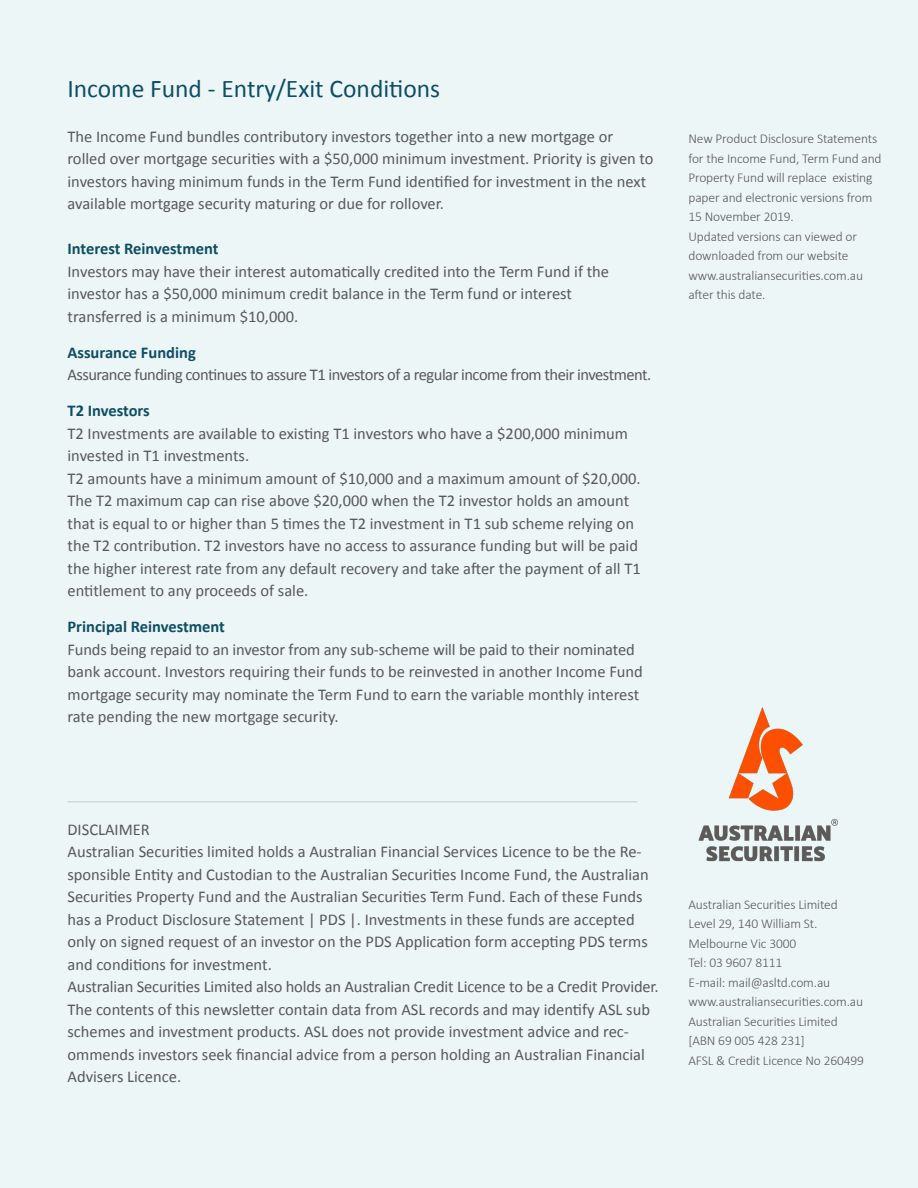
<style>
.page{position:relative;width:918px;height:1188px;background:#edf6f7}
.page>*{position:absolute;margin:0;border:0;box-sizing:border-box;transform-origin:0 0}
.t1{font:25.5px "Calibri";color:#0e4e64}
.t2{font:16.5px/22.5px "Calibri";color:#57585a}
.t3{font:16.5px "Calibri";letter-spacing:-.03em;color:#57585a}
.t4{font:700 16.5px "Calibri";color:#0e4e64}
.t5{font:300 13.5px/19.5px "Calibri";letter-spacing:-.01em;color:#57585a}
</style>
<div class="page">
<hr style="left:68px;top:801px;width:569px;height:1px;background:#57585a">
<img style="left:698px;top:707px;width:140px;height:155px">
<p class="t1" style="left:68px;top:72px;width:374px">Income Fund - Entry/Exit Conditions</p>
<p class="t2" style="left:68px;top:124px;width:588px">The Income Fund bundles contributory investors together into a new mortgage or rolled over mortgage securities with a $50,000 minimum investment. Priority is given to investors having minimum funds in the Term Fund identified for investment in the next available mortgage security maturing or due for rollover.</p>
<p class="t4" style="left:68px;top:238px;width:153px">Interest Reinvestment</p>
<p class="t2" style="left:68px;top:259px;width:543px">Investors may have their interest automatically credited into the Term Fund if the</p>
<p class="t2" style="left:68px;top:282px;width:506px">investor has a $50,000 minimum credit balance in the Term fund or interest</p>
<p class="t2" style="left:68px;top:304px;width:232px">transferred is a minimum $10,000.</p>
<p class="t4" style="left:68px;top:342px;width:130px">Assurance Funding</p>
<p class="t3" style="left:68px;top:364px;width:585px">Assurance funding continues to assure T1 investors of a regular income from their investment.</p>
<p class="t4" style="left:68px;top:400px;width:84px">T2 Investors</p>
<p class="t2" style="left:68px;top:421px;width:562px">T2 Investments are available to existing T1 investors who have a $200,000 minimum invested in T1 investments.</p>
<p class="t2" style="left:68px;top:466px;width:575px">T2 amounts have a minimum amount of $10,000 and a maximum amount of $20,000.</p>
<p class="t2" style="left:68px;top:489px;width:575px">The T2 maximum cap can rise above $20,000 when the T2 investor holds an amount that is equal to or higher than 5 times the T2 investment in T1 sub scheme relying on the T2 contribution. T2 investors have no access to assurance funding but will be paid the higher interest rate from any default recovery and take after the payment of all T1 entitlement to any proceeds of sale.</p>
<p class="t4" style="left:68px;top:616px;width:159px">Principal Reinvestment</p>
<p class="t2" style="left:68px;top:637px;width:577px">Funds being repaid to an investor from any sub-scheme will be paid to their nominated bank account. Investors requiring their funds to be reinvested in another Income Fund mortgage security may nominate the Term Fund to earn the variable monthly interest rate pending the new mortgage security.</p>
<p class="t5" style="left:688px;top:129px;width:195px">New Product Disclosure Statements for the Income Fund, Term Fund and<br>Property Fund will replace existing paper and electronic versions from<br>15 November 2019.</p>
<p class="t5" style="left:688px;top:226px;width:170px">Updated versions can viewed or downloaded from our website</p>
<p class="t5" style="left:688px;top:265px;width:176px">www.australiansecurities.com.au</p>
<p class="t5" style="left:688px;top:285px;width:79px">after this date.</p>
<p class="t2" style="left:68px;top:817px;width:84px">DISCLAIMER</p>
<p class="t2" style="left:68px;top:840px;width:583px">Australian Securities limited holds a Australian Financial Services Licence to be the Re&shy;sponsible Entity and Custodian to the Australian Securities Income Fund, the Australian Securities Property Fund and the Australian Securities Term Fund. Each of these Funds has a Product Disclosure Statement | PDS |. Investments in these funds are accepted only on signed request of an investor on the PDS Application form accepting PDS terms and conditions for investment.</p>
<p class="t2" style="left:68px;top:975px;width:593px">Australian Securities Limited also holds an Australian Credit Licence to be a Credit Provider.</p>
<p class="t2" style="left:68px;top:997px;width:584px">The contents of this newsletter contain data from ASL records and may identify ASL sub schemes and investment products. ASL does not provide investment advice and rec&shy;ommends investors seek financial advice from a person holding an Australian Financial Advisers Licence.</p>
<p class="t5" style="left:688px;top:894px;width:151px">Australian Securities Limited</p>
<p class="t5" style="left:688px;top:914px;width:130px">Level 29, 140 William St.</p>
<p class="t5" style="left:688px;top:933px;width:109px">Melbourne Vic 3000</p>
<p class="t5" style="left:688px;top:953px;width:95px">Tel: 03 9607 8111</p>
<p class="t5" style="left:688px;top:972px;width:143px">E -mail: mail@asltd.com.au</p>
<p class="t5" style="left:688px;top:992px;width:176px">www.australiansecurities.com.au</p>
<p class="t5" style="left:688px;top:1011px;width:151px">Australian Securities Limited</p>
<p class="t5" style="left:688px;top:1031px;width:118px">[ABN 69 005 428 231]</p>
<p class="t5" style="left:688px;top:1050px;width:177px">AFSL &amp; Credit Licence No 260499</p>
</div>
